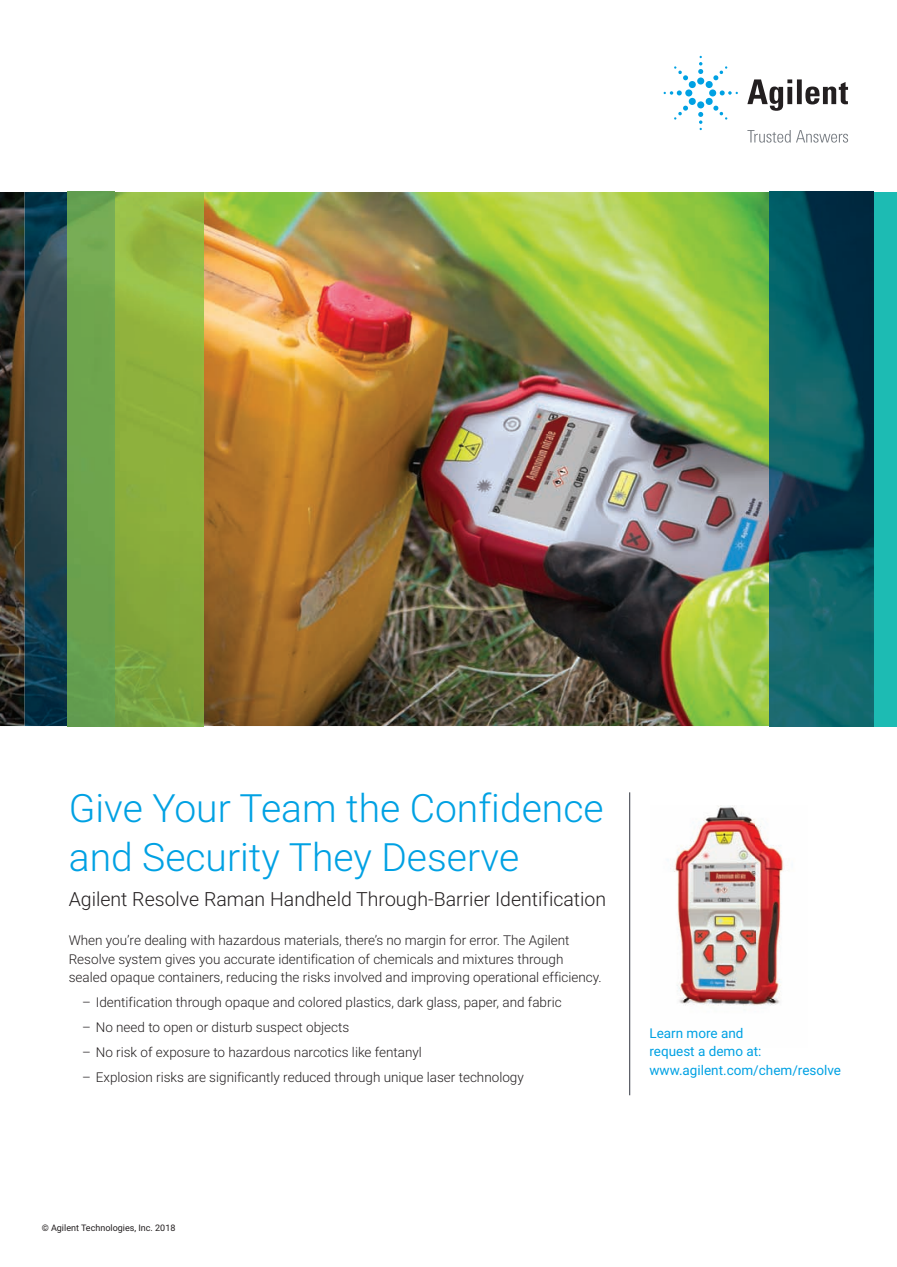
<style>
.page{position:relative;width:897px;height:1267px;background:#fff}
.page>*{position:absolute;margin:0;border:0;box-sizing:border-box;transform-origin:0 0}
.t1{font:300 39px/49.5px "Roboto";color:#00a1e3}
.t2{font:300 19.5px "Roboto";color:#231f20}
.t3{font:300 13.5px/18.3px "Roboto";color:#231f20}
.t4{font:13.5px/18.3px "Roboto";color:#00a1e3}
.t5{font:9px "Roboto";color:#231f20}
</style>
<div class="page">
<img style="left:0;top:192px;width:769px;height:534px">
<div style="left:873px;top:192px;width:23px;height:534px;background:#1dbbb3"></div>
<img style="left:769px;top:192px;width:104px;height:534px">
<img style="left:25px;top:192px;width:178px;height:534px">
<img style="left:68px;top:192px;width:46px;height:534px">
<img style="left:667px;top:805px;width:117px;height:201px">
<hr style="left:629px;top:792px;width:1px;height:303px;background:#323640">
<svg style="left:747px;top:79px;width:100px;height:32px"></svg>
<svg style="left:663px;top:56px;width:74px;height:74px"></svg>
<svg style="left:747px;top:130px;width:101px;height:13px"></svg>
<h1 class="t1" style="left:69px;top:781px;width:536px">Give Your Team the Confidence and Security They Deserve</h1>
<h2 class="t2" style="left:69px;top:885px;width:539px">Agilent Resolve Raman Handheld Through-Barrier Identification</h2>
<p class="t3" style="left:69px;top:930px;width:534px">When you’re dealing with hazardous materials, there’s no margin for error. The Agilent<br>Resolve system gives you accurate identification of chemicals and mixtures through sealed opaque containers, reducing the risks involved and improving operational efficiency.</p>
<p class="t3" style="left:82px;top:992px;width:481px">– Identification through opaque and colored plastics, dark glass, paper, and fabric</p>
<p class="t3" style="left:82px;top:1017px;width:268px">– No need to open or disturb suspect objects</p>
<p class="t3" style="left:82px;top:1042px;width:341px">– No risk of exposure to hazardous narcotics like fentanyl</p>
<p class="t3" style="left:82px;top:1067px;width:443px">– Explosion risks are significantly reduced through unique laser technology</p>
<p class="t4" style="left:649px;top:1023px;width:193px">Learn more and<br>request a demo at: www.agilent.com/chem/resolve</p>
<p class="t5" style="left:42px;top:1221px;width:135px">© Agilent Technologies, Inc. 2018</p>
</div>
